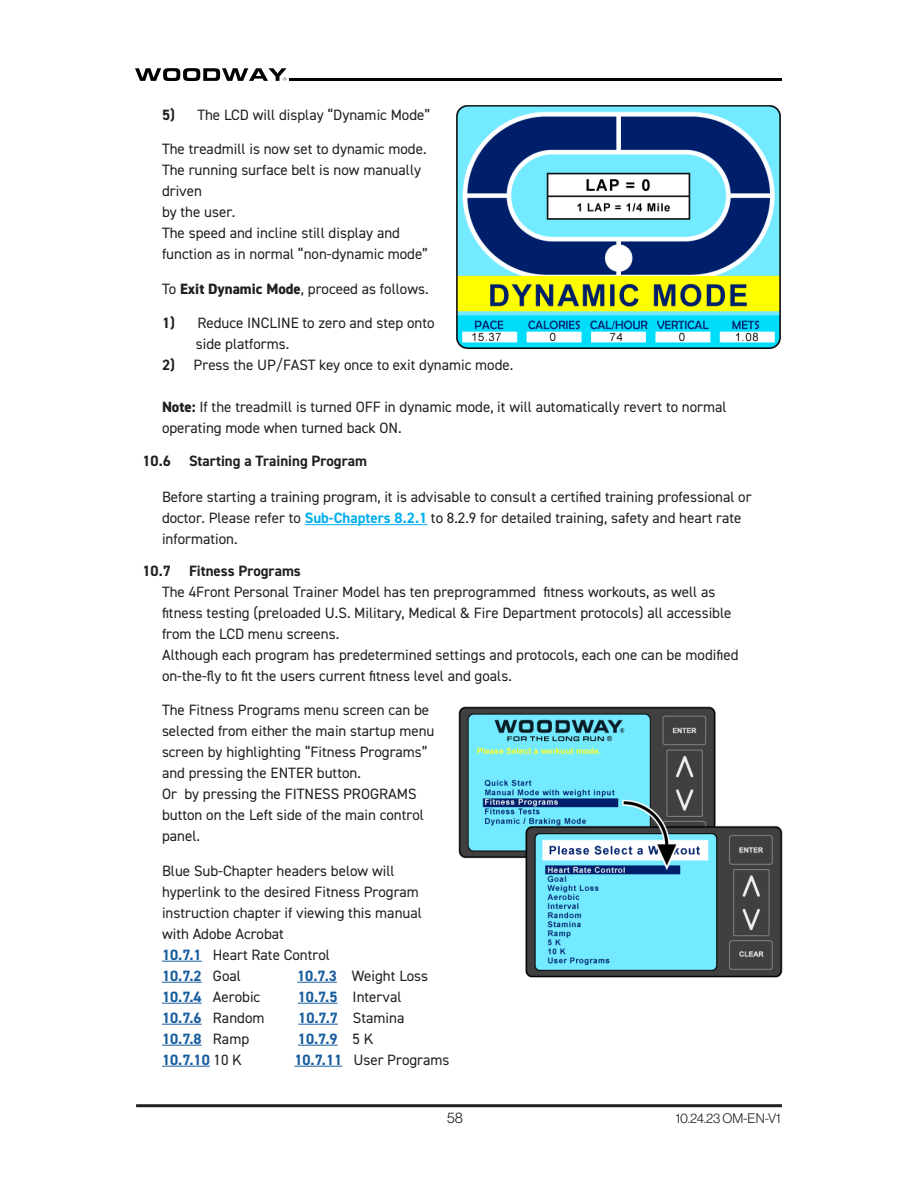
<style>
.page{position:relative;width:918px;height:1188px;background:#fff}
.page>*{position:absolute;margin:0;border:0;box-sizing:border-box;transform-origin:0 0}
.FULL_WIDTH_BODY_TEXT{font:15px/21px "DIN2014";color:#231f20}
.LEFT_HALF_PAGE_TEXT{font:15px/21px "DIN2014";color:#231f20}
.FULL_WIDTH_BODY_TEXT-2{font:700 15px "DIN2014";color:#175d9e}
.Sub_Chapter_1{font:700 15px "DIN2014";color:#231f20}
.t1{font:15px "N Haas Grotesk DS Pro 45 Lt";color:#231f20}
.t2{font:13.5px "N Haas Grotesk DS Pro 45 Lt";color:#231f20}
.s1{font-weight:700}
.s2{font-weight:800}
.s3{font-weight:700;color:#00aeef}
.s4{font-weight:700;color:#175d9e}
.s5{font-weight:400;color:#231f20}
</style>
<div class="page">
<svg style="left:135px;top:68px;width:152px;height:13px"></svg>
<hr style="left:289px;top:78px;width:492px;height:3px;background:#000">
<hr style="left:136px;top:1104px;width:646px;height:3px;background:#231f20">
<hr style="left:305px;top:524px;width:122px;height:1px;background:#00aeef">
<hr style="left:162px;top:961px;width:40px;height:1px;background:#175d9e">
<hr style="left:162px;top:982px;width:40px;height:1px;background:#175d9e">
<hr style="left:297px;top:982px;width:40px;height:1px;background:#175d9e">
<hr style="left:162px;top:1003px;width:40px;height:1px;background:#175d9e">
<hr style="left:298px;top:1003px;width:40px;height:1px;background:#175d9e">
<hr style="left:162px;top:1024px;width:40px;height:1px;background:#175d9e">
<hr style="left:298px;top:1024px;width:40px;height:1px;background:#175d9e">
<hr style="left:162px;top:1045px;width:40px;height:1px;background:#175d9e">
<hr style="left:298px;top:1045px;width:40px;height:1px;background:#175d9e">
<hr style="left:162px;top:1066px;width:48px;height:1px;background:#175d9e">
<hr style="left:294px;top:1066px;width:48px;height:1px;background:#175d9e">
<img style="left:456px;top:106px;width:324px;height:243px">
<img style="left:459px;top:706px;width:324px;height:272px">
<p class="LEFT_HALF_PAGE_TEXT" style="left:162px;top:104px;width:270px"><span class="s1">5)</span> The LCD will display “Dynamic Mode”</p>
<p class="LEFT_HALF_PAGE_TEXT" style="left:162px;top:138px;width:266px">The treadmill is now set to dynamic mode.</p>
<p class="LEFT_HALF_PAGE_TEXT" style="left:162px;top:159px;width:261px">The running surface belt is now manually driven</p>
<p class="LEFT_HALF_PAGE_TEXT" style="left:162px;top:201px;width:75px">by the user.</p>
<p class="LEFT_HALF_PAGE_TEXT" style="left:162px;top:222px;width:268px">The speed and incline still display and function as in normal “non-dynamic mode”</p>
<p class="LEFT_HALF_PAGE_TEXT" style="left:162px;top:278px;width:268px">To <span class="s2">Exit Dynamic Mode</span>, proceed as follows.</p>
<p class="LEFT_HALF_PAGE_TEXT" style="left:162px;top:312px;width:274px"><span class="s1">1)</span> Reduce INCLINE to zero and step onto</p>
<p class="LEFT_HALF_PAGE_TEXT" style="left:196px;top:333px;width:95px">side platforms.</p>
<p class="FULL_WIDTH_BODY_TEXT" style="left:162px;top:354px;width:353px"><span class="s1">2)</span> Press the UP/FAST key once to exit dynamic mode.</p>
<p class="FULL_WIDTH_BODY_TEXT" style="left:162px;top:396px;width:566px"><span class="s2">Note:</span> If the treadmill is turned OFF in dynamic mode, it will automatically revert to normal operating mode when turned back ON.</p>
<p class="Sub_Chapter_1" style="left:142px;top:451px;width:226px">10.6 Starting a Training Program</p>
<p class="FULL_WIDTH_BODY_TEXT" style="left:162px;top:486px;width:591px">Before starting a training program, it is advisable to consult a certified training professional or doctor. Please refer to <span class="s3">Sub-Chapters 8.2.1</span> to 8.2.9 for detailed training, safety and heart rate information.</p>
<p class="Sub_Chapter_1" style="left:142px;top:561px;width:160px">10.7 Fitness Programs</p>
<p class="FULL_WIDTH_BODY_TEXT" style="left:162px;top:581px;width:555px">The 4Front Personal Trainer Model has ten preprogrammed fitness workouts, as well as</p>
<p class="FULL_WIDTH_BODY_TEXT" style="left:162px;top:602px;width:571px">fitness testing (preloaded U.S. Military, Medical &amp; Fire Department protocols) all accessible from the LCD menu screens.</p>
<p class="FULL_WIDTH_BODY_TEXT" style="left:162px;top:644px;width:578px">Although each program has predetermined settings and protocols, each one can be modified</p>
<p class="FULL_WIDTH_BODY_TEXT" style="left:162px;top:665px;width:351px">on-the-fly to fit the users current fitness level and goals.</p>
<p class="LEFT_HALF_PAGE_TEXT" style="left:162px;top:699px;width:274px">The Fitness Programs menu screen can be selected from either the main startup menu screen by highlighting “Fitness Programs” and pressing the ENTER button.</p>
<p class="LEFT_HALF_PAGE_TEXT" style="left:162px;top:783px;width:264px">Or by pressing the FITNESS PROGRAMS button on the Left side of the main control panel.</p>
<p class="LEFT_HALF_PAGE_TEXT" style="left:162px;top:860px;width:261px">Blue Sub-Chapter headers below will hyperlink to the desired Fitness Program instruction chapter if viewing this manual with Adobe Acrobat</p>
<p class="FULL_WIDTH_BODY_TEXT" style="left:162px;top:944px;width:169px"><span class="s4">10.7.1</span> Heart Rate Control</p>
<p class="FULL_WIDTH_BODY_TEXT-2" style="left:162px;top:966px;width:80px">10.7.2 <span class="s5">Goal</span></p>
<p class="FULL_WIDTH_BODY_TEXT" style="left:297px;top:965px;width:133px"><span class="s4">10.7.3</span> Weight Loss</p>
<p class="FULL_WIDTH_BODY_TEXT" style="left:162px;top:986px;width:100px"><span class="s4">10.7.4</span> Aerobic</p>
<p class="FULL_WIDTH_BODY_TEXT" style="left:298px;top:986px;width:105px"><span class="s4">10.7.5</span> Interval</p>
<p class="FULL_WIDTH_BODY_TEXT-2" style="left:162px;top:1008px;width:104px">10.7.6 <span class="s5">Random</span></p>
<p class="FULL_WIDTH_BODY_TEXT" style="left:298px;top:1007px;width:108px"><span class="s4">10.7.7</span> Stamina</p>
<p class="FULL_WIDTH_BODY_TEXT-2" style="left:162px;top:1029px;width:89px">10.7.8 <span class="s5">Ramp</span></p>
<p class="FULL_WIDTH_BODY_TEXT-2" style="left:298px;top:1029px;width:77px">10.7.9 <span class="s5">5 K</span></p>
<p class="FULL_WIDTH_BODY_TEXT-2" style="left:162px;top:1050px;width:81px">10.7.10 <span class="s5">10 K</span></p>
<p class="FULL_WIDTH_BODY_TEXT" style="left:294px;top:1049px;width:157px"><span class="s4">10.7.11</span> User Programs</p>
<p class="t1" style="left:447px;top:1110px;width:17px">58</p>
<p class="t2" style="left:676px;top:1110px;width:106px">10.24.23 OM-EN-V1</p>
</div>
